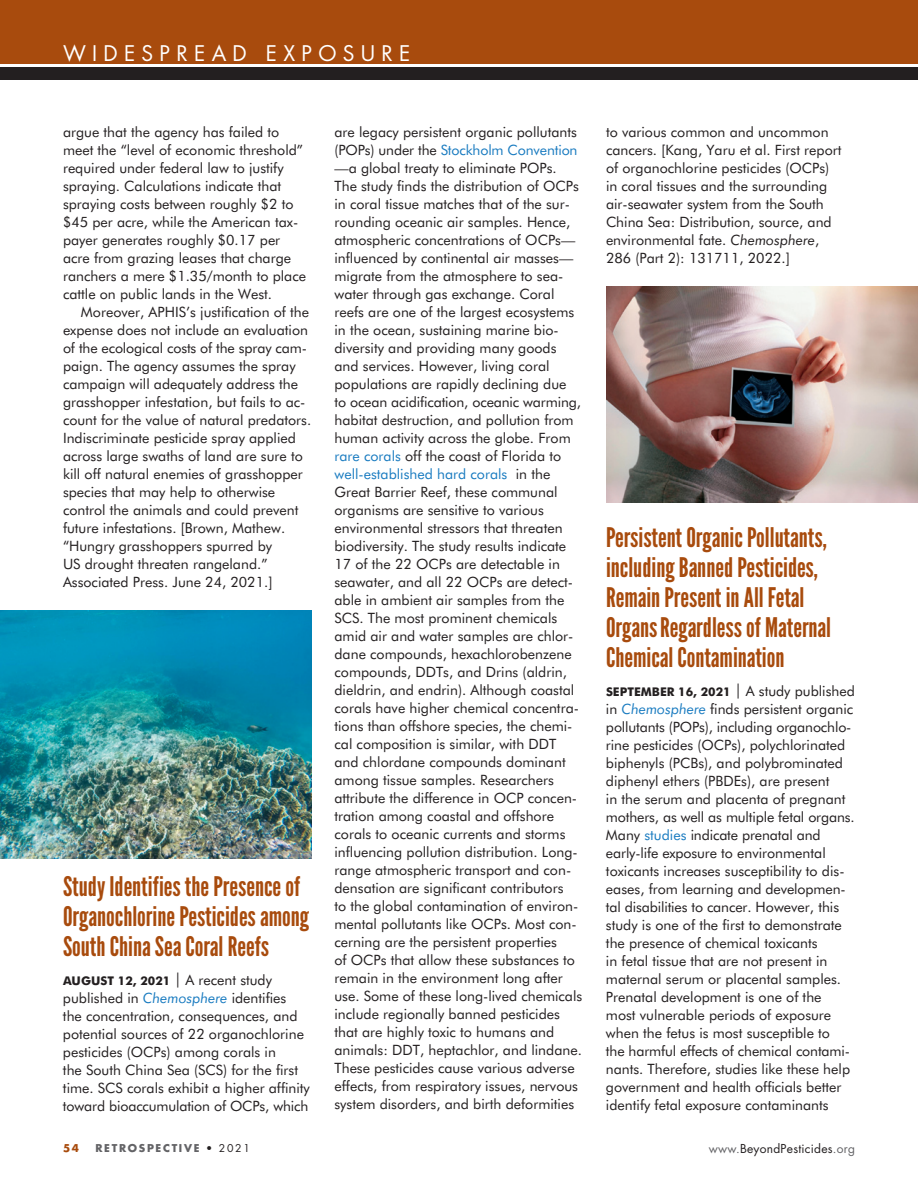
<style>
.page{position:relative;width:918px;height:1188px;background:#fff}
.page>*{position:absolute;margin:0;border:0;box-sizing:border-box;transform-origin:0 0}
.t1{font:27px/30px "League Gothic";color:#a84b0d}
.t2{font:21px "Futura Std";letter-spacing:.3em;color:#fff}
.t3{font:14.25px/18px "Futura BT";color:#231f20}
.t4{font:700 12px "Futura BT";color:#231f20}
.t5{font:12px "Futura Std";letter-spacing:.02em;color:#231f20}
.t6{font:700 10.5px "Futura Std";letter-spacing:.16em;color:#636366}
.t7{font:700 10.5px "Futura Std";color:#a84b0d}
.s1{font-weight:400;font-size:15px}
.s2{font-weight:400;font-size:14.25px}
.s3{font-style:italic;color:#197bc0}
.s4{color:#197bc0}
.s5{font-style:italic}
.s6{font-weight:400;color:#231f20}
.s7{color:#636366}
</style>
<div class="page">
<div style="left:0;top:67px;width:918px;height:12px;background:#231f20"></div>
<div style="left:0;top:0;width:918px;height:64px;background:#a84b0d"></div>
<img style="left:0;top:610px;width:312px;height:248px">
<img style="left:606px;top:286px;width:312px;height:216px">
<h2 class="t2" style="left:63px;top:39px;width:349px">widespread exposure</h2>
<p class="t3" style="left:63px;top:123px;width:245px">argue that the agency has failed to meet the “level of economic threshold” required under federal law to justify spraying. Calculations indicate that spraying costs between roughly $2 to $45 per acre, while the American tax&shy;payer generates roughly $0.17 per acre from grazing leases that charge ranchers a mere $1.35/month to place cattle on public lands in the West.</p>
<p class="t3" style="left:63px;top:303px;width:250px;text-indent:18px">Moreover, APHIS’s justification of the expense does not include an evaluation of the ecological costs of the spray cam&shy;paign. The agency assumes the spray campaign will adequately address the grasshopper infestation, but fails to ac&shy;count for the value of natural predators.<br>Indiscriminate pesticide spray applied across large swaths of land are sure to kill off natural enemies of grasshopper species that may help to otherwise control the animals and could prevent future infestations. [Brown, Mathew. “Hungry grasshoppers spurred by<br>US drought threaten rangeland.” Associated Press. June 24, 2021.]</p>
<h1 class="t1" style="left:63px;top:872px;width:248px">Study Identifies the Presence of<br>Organochlorine Pesticides among<br>South China Sea Coral Reefs</h1>
<p class="t4" style="left:63px;top:973px;width:211px">AUG UST 12, 2021 <span class="s1">|</span> <span class="s2">A recent study</span></p>
<p class="t3" style="left:63px;top:989px;width:248px">published in <span class="s3">Chemosphere</span> identifies<br>the concentration, consequences, and potential sources of 22 organochlorine pesticides (OCPs) among corals in<br>the South China Sea (SCS) for the first time. SCS corals exhibit a higher affinity toward bioaccumulation of OCPs, which</p>
<p class="t3" style="left:335px;top:123px;width:249px">are legacy persistent organic pollutants (POPs) under the <span class="s4">Stockholm Convention </span>—a global treaty to eliminate POPs.<br>The study finds the distribution of OCPs in coral tissue matches that of the sur&shy;rounding oceanic air samples. Hence, atmospheric concentrations of OCPs— influenced by continental air masses— migrate from the atmosphere to sea&shy;water through gas exchange. Coral reefs are one of the largest ecosystems in the ocean, sustaining marine bio&shy;diversity and providing many goods and services. However, living coral populations are rapidly declining due<br>to ocean acidification, oceanic warming, habitat destruction, and pollution from human activity across the globe. From <span class="s4">rare corals</span> off the coast of Florida to <span class="s4">well-established hard corals</span> in the Great Barrier Reef, these communal organisms are sensitive to various environmental stressors that threaten biodiversity. The study results indicate 17 of the 22 OCPs are detectable in seawater, and all 22 OCPs are detect&shy;able in ambient air samples from the SCS. The most prominent chemicals amid air and water samples are chlor&shy;dane compounds, hexachlorobenzene compounds, DDTs, and Drins (aldrin, dieldrin, and endrin). Although coastal corals have higher chemical concentra&shy;tions than offshore species, the chemi&shy;cal composition is similar, with DDT and chlordane compounds dominant among tissue samples. Researchers attribute the difference in OCP concen&shy;tration among coastal and offshore corals to oceanic currents and storms influencing pollution distribution. Long&shy;range atmospheric transport and con&shy;densation are significant contributors<br>to the global contamination of environ&shy;mental pollutants like OCPs. Most con&shy;cerning are the persistent properties<br>of OCPs that allow these substances to remain in the environment long after use. Some of these long-lived chemicals include regionally banned pesticides that are highly toxic to humans and animals: DDT, heptachlor, and lindane.<br>These pesticides cause various adverse effects, from respiratory issues, nervous system disorders, and birth deformities</p>
<p class="t3" style="left:606px;top:123px;width:237px">to various common and uncommon cancers. [Kang, Yaru et al. First report of organochlorine pesticides (OCPs) in coral tissues and the surrounding air-seawater system from the South China Sea: Distribution, source, and environmental fate. <span class="s5">Chemosphere</span>, 286 (Part 2): 131711, 2022.]</p>
<h1 class="t1" style="left:606px;top:523px;width:227px">Persistent Organic Pollutants, including Banned Pesticides,<br>Remain Present in All Fetal<br>OrgansRegardless of Maternal<br>Chemical Contamination</h1>
<p class="t4" style="left:606px;top:684px;width:250px">SEPTEMBER 16, 2021 <span class="s1">|</span> <span class="s2">A study published</span></p>
<p class="t3" style="left:606px;top:700px;width:250px">in <span class="s3">Chemosphere</span> finds persistent organic pollutants (POPs), including organochlo&shy;rine pesticides (OCPs), polychlorinated biphenyls (PCBs), and polybrominated diphenyl ethers (PBDEs), are present<br>in the serum and placenta of pregnant mothers, as well as multiple fetal organs.<br>Many <span class="s4">studies</span> indicate prenatal and early-life exposure to environmental toxicants increases susceptibility to dis&shy;eases, from learning and developmen&shy;tal disabilities to cancer. However, this study is one of the first to demonstrate the presence of chemical toxicants<br>in fetal tissue that are not present in maternal serum or placental samples.<br>Prenatal development is one of the most vulnerable periods of exposure when the fetus is most susceptible to<br>the harmful effects of chemical contami&shy;nants. Therefore, studies like these help government and health officials better identify fetal exposure contaminants</p>
<p class="t7" style="left:63px;top:1141px;width:18px">54</p>
<p class="t6" style="left:96px;top:1141px;width:156px">RETROSPECTIVE <span class="s6">• 2021</span></p>
<p class="t5" style="left:709px;top:1141px;width:148px"><span class="s7">www.</span>BeyondPesticides<span class="s7">.org</span></p>
</div>
